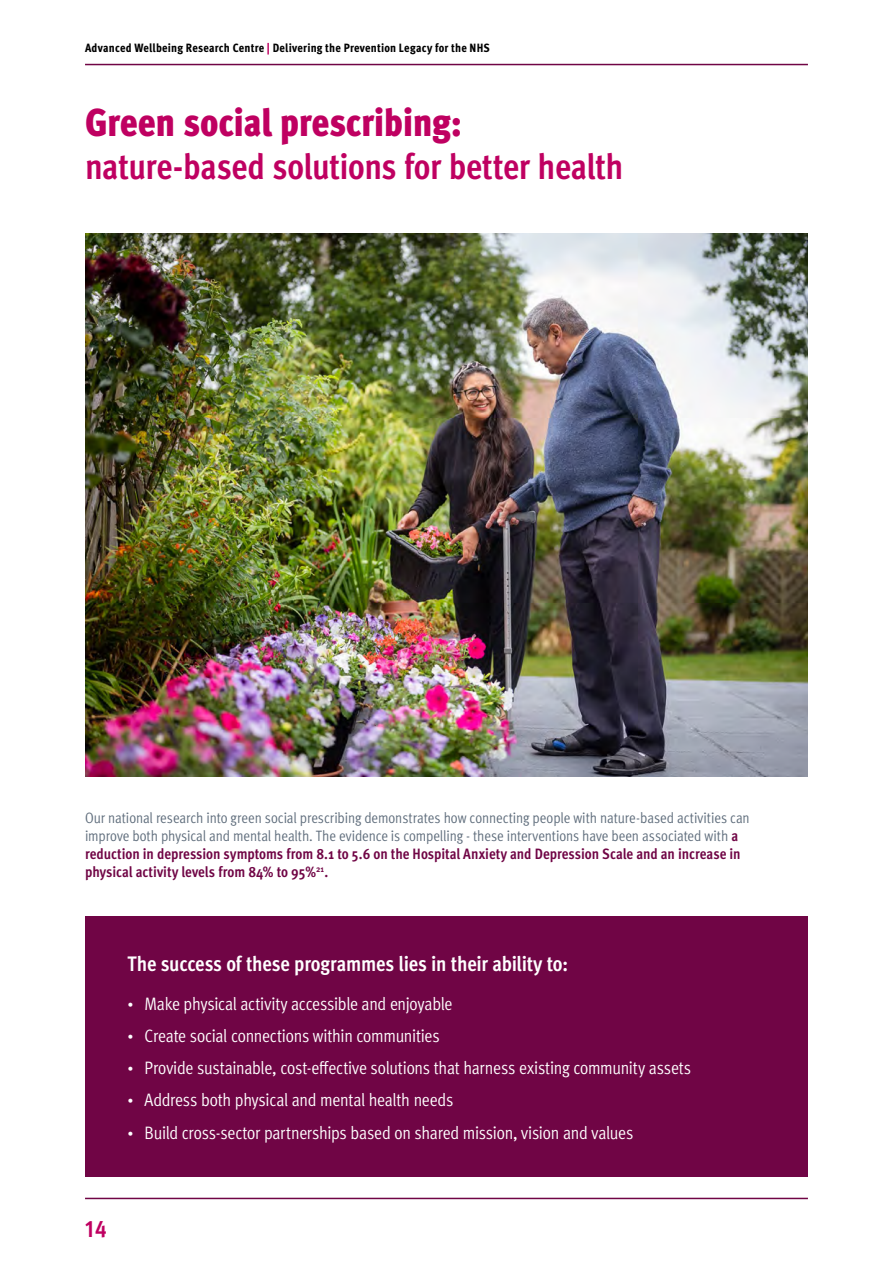
<style>
.page{position:relative;width:893px;height:1263px;background:#fff}
.page>*{position:absolute;margin:0;border:0;box-sizing:border-box;transform-origin:0 0}
.t1{font:900 condensed 39px "Meta Pro";letter-spacing:-.01em;color:#bf0061}
.t2{font:700 condensed 36px "Meta Pro";letter-spacing:-.015em;color:#bf0061}
.t3{font:700 condensed 24px "Meta Pro";color:#bf0061}
.t4{font:700 condensed 21px "Meta Pro";letter-spacing:-.01em;color:#fff}
.t5{font:18px "Meta Pro Cond Norm";letter-spacing:-.015em;color:#fff}
.t6{font:15px/18px "Meta Pro Cond Norm";letter-spacing:-.005em;color:#5e6c7b}
.t7{font:700 condensed 15px/18px "Meta Pro";letter-spacing:-.005em;color:#700545}
.t8{font:800 condensed 12px "Meta Pro";letter-spacing:.015em;color:#000}
.s1{color:#bf0061}
.s2{font-family:"Meta Pro";font-weight:700;font-stretch:condensed;color:#700545}
.s3{font-size:15px}
</style>
<div class="page">
<hr style="left:85px;top:1198px;width:723px;height:1px;background:#700545">
<hr style="left:85px;top:64px;width:723px;height:1px;background:#700545">
<img style="left:85px;top:234px;width:723px;height:542px">
<div style="left:85px;top:916px;width:723px;height:261px;background:#700545"></div>
<p class="t8" style="left:85px;top:38px;width:406px">Advanced Wellbeing Research Centre <span class="s1">|</span> Delivering the Prevention Legacy for the NHS</p>
<h1 class="t1" style="left:85px;top:91px;width:378px">Green social prescribing:</h1>
<h2 class="t2" style="left:85px;top:139px;width:540px">nature-based solutions for better health</h2>
<p class="t6" style="left:85px;top:807px;width:666px">Our national research into green social prescribing demonstrates how connecting people with nature-based activities can improve both physical and mental health. The evidence is compelling - these interventions have been associated with <span class="s2">a</span></p>
<p class="t7" style="left:85px;top:844px;width:657px">reduction in depression symptoms from 8.1 to 5.6 on the Hospital Anxiety and Depression Scale and an increase in physical activity levels from 84% to 95%<sup>21</sup>.</p>
<p class="t4" style="left:128px;top:948px;width:442px">The success of these programmes lies in their ability to:</p>
<p class="t5" style="left:128px;top:990px;width:326px"><span class="s3">•</span> Make physical activity accessible and enjoyable</p>
<p class="t5" style="left:128px;top:1023px;width:314px"><span class="s3">•</span> Create social connections within communities</p>
<p class="t5" style="left:128px;top:1055px;width:565px"><span class="s3">•</span> Provide sustainable, cost-effective solutions that harness existing community assets</p>
<p class="t5" style="left:128px;top:1087px;width:327px"><span class="s3">•</span> Address both physical and mental health needs</p>
<p class="t5" style="left:128px;top:1119px;width:507px"><span class="s3">•</span> Build cross-sector partnerships based on shared mission, vision and values</p>
<h3 class="t3" style="left:85px;top:1210px;width:23px">14</h3>
</div>
